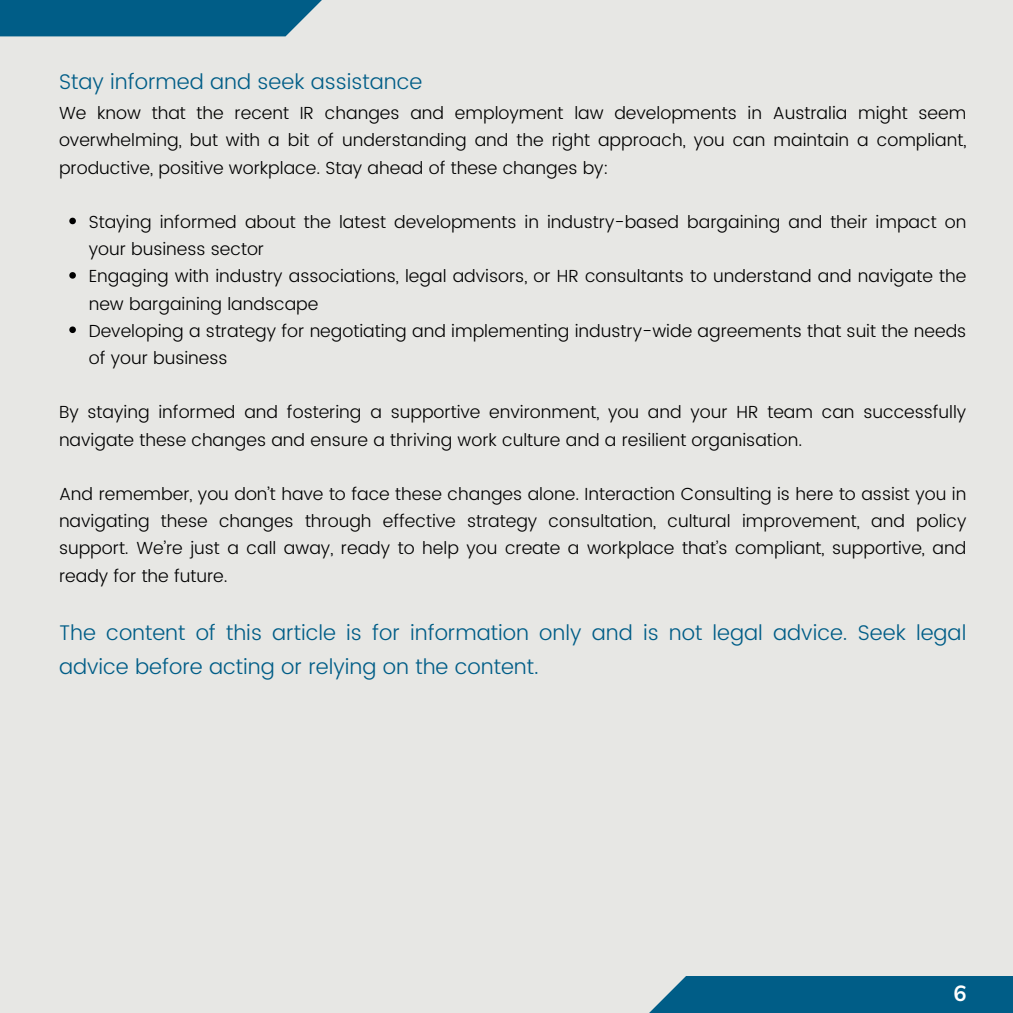
<style>
.page{position:relative;width:1013px;height:1013px;background:#fff}
.page>*{position:absolute;margin:0;border:0;box-sizing:border-box;transform-origin:0 0}
.t1{font:700 21.88px "Nunito Sans 10 pt";color:#fff}
.t2{font:300 21.25px/33.8px "Poppins";color:#005d87}
.t3{font:300 17.5px/27.2px "Poppins";color:#000}
</style>
<div class="page">
<div style="left:0;top:0;width:1012px;height:1012px;background:#e7e7e4"></div>
<div style="left:647px;top:975px;width:365px;height:37px;background:#005d87"></div>
<div style="left:0;top:0;width:324px;height:36px;background:#005d87"></div>
<svg style="left:69px;top:218px;width:7px;height:6px"></svg>
<svg style="left:69px;top:272px;width:7px;height:7px"></svg>
<svg style="left:69px;top:326px;width:7px;height:7px"></svg>
<p class="t2" style="left:59px;top:65px;width:365px">Stay informed and seek assistance</p>
<p class="t3" style="left:59px;top:99px;width:908px;text-align:justify">We know that the recent IR changes and employment law developments in Australia might seem overwhelming, but with a bit of understanding and the right approach, you can maintain a compliant, productive, positive workplace. Stay ahead of these changes by:</p>
<p class="t3" style="left:89px;top:208px;width:879px">Staying informed about the latest developments in industry-based bargaining and their impact on your business sector</p>
<p class="t3" style="left:89px;top:263px;width:879px">Engaging with industry associations, legal advisors, or HR consultants to understand and navigate the new bargaining landscape</p>
<p class="t3" style="left:89px;top:317px;width:879px">Developing a strategy for negotiating and implementing industry-wide agreements that suit the needs of your business</p>
<p class="t3" style="left:59px;top:399px;width:908px">By staying informed and fostering a supportive environment, you and your HR team can successfully navigate these changes and ensure a thriving work culture and a resilient organisation.</p>
<p class="t3" style="left:59px;top:480px;width:908px;text-align:justify">And remember, you don’t have to face these changes alone. Interaction Consulting is here to assist you in navigating these changes through effective strategy consultation, cultural improvement, and policy support. We’re just a call away, ready to help you create a workplace that’s compliant, supportive, and ready for the future.</p>
<h1 class="t2" style="left:59px;top:615px;width:908px">The content of this article is for information only and is not legal advice. Seek legal advice before acting or relying on the content.</h1>
<p class="t1" style="left:953px;top:979px;width:15px">6</p>
</div>
